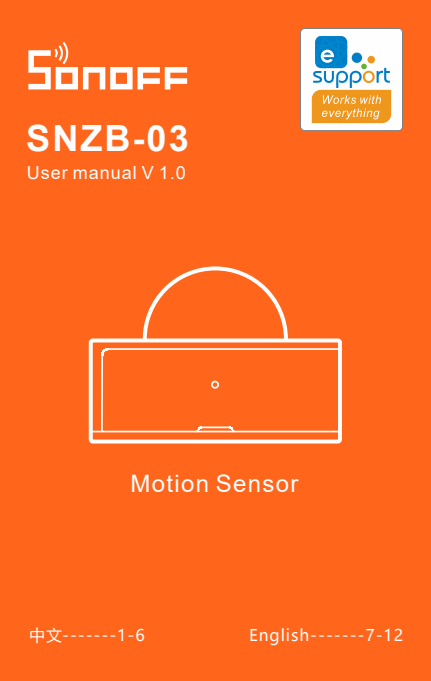
<style>
.page{position:relative;width:431px;height:681px;background:#fff}
.page>*{position:absolute;margin:0;border:0;box-sizing:border-box;transform-origin:0 0}
.t1{font:700 36px "Arial";letter-spacing:.055em;color:#fefefe}
.t2{font:24px "Arial";letter-spacing:.055em;color:#fefefe}
.t3{font:18px "Arial";letter-spacing:.055em;color:#fefefe}
.t4{font:16px "Microsoft Ya Hei";letter-spacing:.06em;color:#fefefe}
</style>
<div class="page">
<div style="left:0;top:0;width:431px;height:680px;background:#ff661c"></div>
<svg style="left:28px;top:42px;width:159px;height:47px"></svg>
<div style="left:300px;top:28px;width:103px;height:103px;background:#fefefe;border:1px solid #808080;border-radius:4px"></div>
<svg style="left:312px;top:36px;width:79px;height:87px"></svg>
<svg style="left:142px;top:266px;width:146px;height:72px"></svg>
<svg style="left:330px;top:430px;width:7px;height:2px"></svg>
<hr style="left:91px;top:430px;width:239px;height:2px;background:#fefefe">
<hr style="left:101px;top:355px;width:2px;height:76px;background:#fefefe">
<svg style="left:101px;top:348px;width:8px;height:9px"></svg>
<hr style="left:109px;top:348px;width:231px;height:2px;background:#fefefe">
<svg style="left:194px;top:426px;width:42px;height:7px"></svg>
<div style="left:89px;top:338px;width:253px;height:105px;border:4px solid #fefefe;border-radius:2px"></div>
<div style="left:211px;top:380px;width:8px;height:8px;border:2px solid #fefefe;border-radius:50%"></div>
<h1 class="t1" style="left:26px;top:124px;width:164px">SNZB-03</h1>
<p class="t3" style="left:27px;top:165px;width:161px">User manual V 1.0</p>
<h2 class="t2" style="left:130px;top:474px;width:170px">Motion Sensor</h2>
<p class="t4" style="left:29px;top:627px;width:117px">中文-------1-6</p>
<p class="t4" style="left:249px;top:627px;width:156px">English-------7-12</p>
</div>
